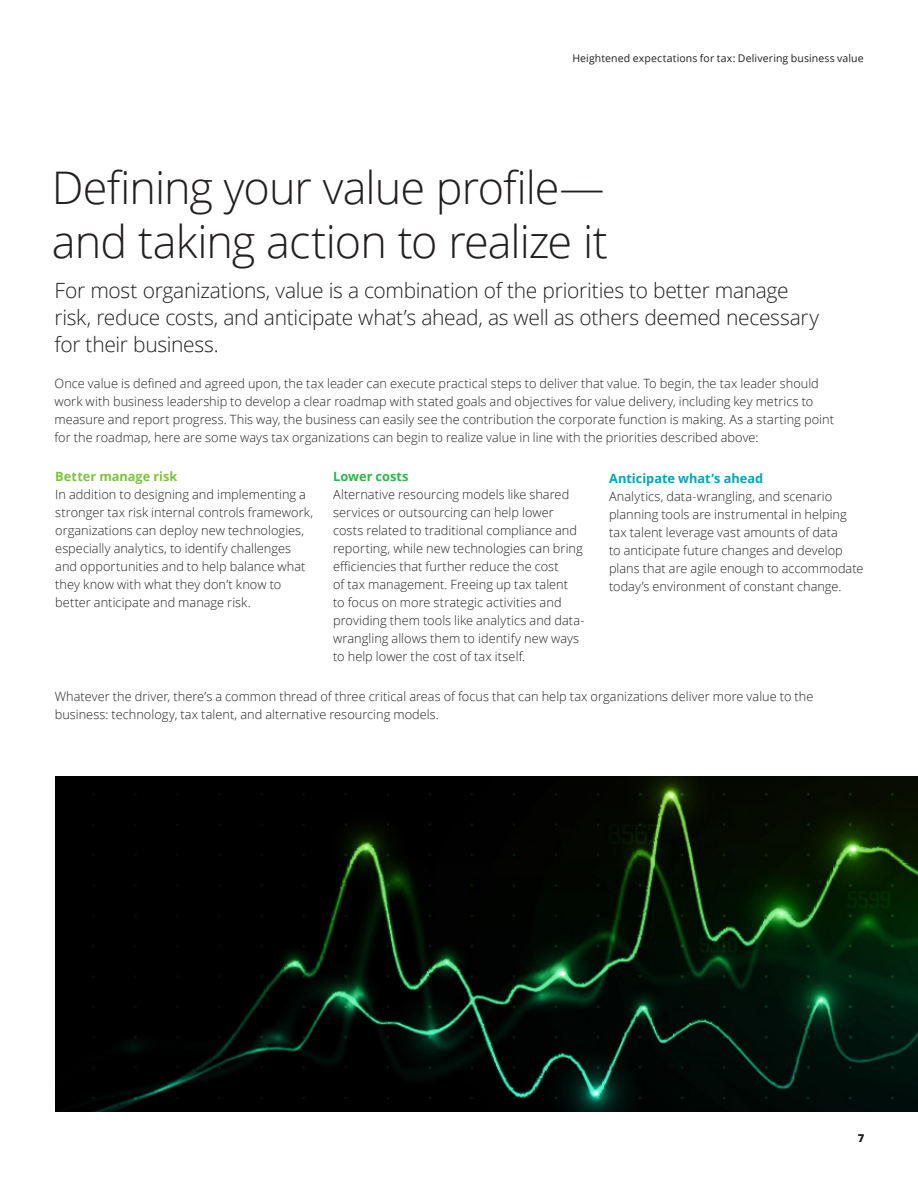
<style>
.page{position:relative;width:918px;height:1188px;background:#fff}
.page>*{position:absolute;margin:0;border:0;box-sizing:border-box;transform-origin:0 0}
.Introduction__14_18p{font:300 45px/54px "Open Sans";letter-spacing:-.025em;color:#231f20}
.Introduction__14_18p-2{font:300 21px/27px "Open Sans";letter-spacing:-.015em;color:#231f20}
.Introduction__14_18p-3{font:300 12.75px/18px "Open Sans";letter-spacing:.005em;color:#231f20}
.Brochure_title___Lef{font:10.5px "Open Sans";letter-spacing:.01em;color:#231f20}
.Brochure_title___Rig{font:700 10.5px "Open Sans";color:#231f20}
.s1{font-weight:700;color:#7fc241}
.s2{font-weight:700;color:#31b44a}
.s3{font-weight:700;color:#00a6b9}
</style>
<div class="page">
<img style="left:55px;top:777px;width:863px;height:335px">
<p class="Brochure_title___Lef" style="left:572px;top:51px;width:293px">Heightened expectations for tax: Delivering business value</p>
<p class="Introduction__14_18p" style="left:52px;top:159px;width:558px">Defining your value profile— and taking action to realize it</p>
<p class="Introduction__14_18p-2" style="left:55px;top:276px;width:766px">For most organizations, value is a combination of the priorities to better manage risk, reduce costs, and anticipate what’s ahead, as well as others deemed necessary for their business.</p>
<p class="Introduction__14_18p-3" style="left:55px;top:374px;width:781px">Once value is defined and agreed upon, the tax leader can execute practical steps to deliver that value. To begin, the tax leader should work with business leadership to develop a clear roadmap with stated goals and objectives for value delivery, including key metrics to measure and report progress. This way, the business can easily see the contribution the corporate function is making. As a starting point for the roadmap, here are some ways tax organizations can begin to realize value in line with the priorities described above:</p>
<p class="Introduction__14_18p-3" style="left:55px;top:467px;width:259px"><span class="s1">Better manage risk<br></span>In addition to designing and implementing a stronger tax risk internal controls framework, organizations can deploy new technologies, especially analytics, to identify challenges and opportunities and to help balance what they know with what they don’t know to better anticipate and manage risk.</p>
<p class="Introduction__14_18p-3" style="left:333px;top:467px;width:253px"><span class="s2">Lower costs<br></span>Alternative resourcing models like shared services or outsourcing can help lower costs related to traditional compliance and reporting, while new technologies can bring efficiencies that further reduce the cost<br>of tax management. Freeing up tax talent<br>to focus on more strategic activities and providing them tools like analytics and data&shy;wrangling allows them to identify new ways to help lower the cost of tax itself.</p>
<p class="Introduction__14_18p-3" style="left:609px;top:469px;width:256px"><span class="s3">Anticipate what’s ahead<br></span>Analytics, data-wrangling, and scenario planning tools are instrumental in helping tax talent leverage vast amounts of data<br>to anticipate future changes and develop plans that are agile enough to accommodate today’s environment of constant change.</p>
<p class="Introduction__14_18p-3" style="left:55px;top:687px;width:760px">Whatever the driver, there’s a common thread of three critical areas of focus that can help tax organizations deliver more value to the business: technology, tax talent, and alternative resourcing models.</p>
<p class="Brochure_title___Rig" style="left:858px;top:1131px;width:7px">7</p>
</div>
